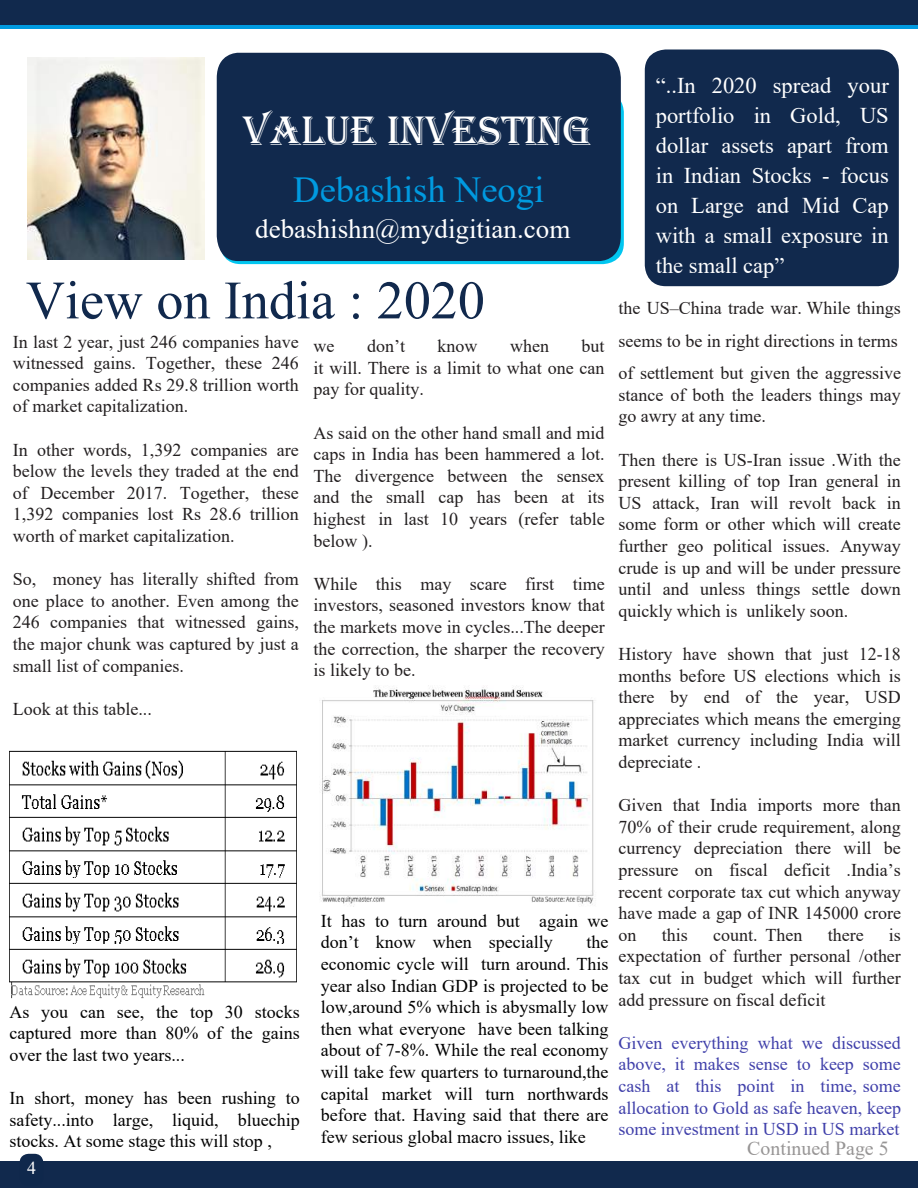
<style>
.page{position:relative;width:918px;height:1188px;background:#fff}
.page>*{position:absolute;margin:0;border:0;box-sizing:border-box;transform-origin:0 0}
.t1{font:54px "Times New Roman";color:#11294d}
.t2{font:42.3px "Algerian";color:#fff}
.t3{font:36.6px "Times New Roman";color:#009ae0}
.t4{font:27px "Times New Roman";color:#fff}
.t5{font:22.5px/30px "Times New Roman";color:#fff;text-align:justify}
.t6{font:19.95px "Times New Roman";color:#979595}
.t7{font:18px/21.6px "Times New Roman";color:#231f20;text-align:justify}
.t8{font:18px/21.6px "Times New Roman";color:#000;text-align:justify}
.t9{font:18px/21.6px "Times New Roman";color:#4040aa;text-align:justify}
.t10{font:18px "Times New Roman";color:#fff}
.s1{font-style:inherit}
</style>
<div class="page">
<div style="left:0;top:0;width:918px;height:29px;background:#009ae0"></div>
<div style="left:220px;top:91px;width:404px;height:173px;background:#01c6f0;border-radius:21px"></div>
<div style="left:217px;top:53px;width:404px;height:208px;background:#11294d"></div>
<div style="left:0;top:0;width:918px;height:25px;background:#11294d"></div>
<img style="left:27px;top:58px;width:177px;height:202px">
<div style="left:645px;top:50px;width:254px;height:236px;background:#11294d;border-radius:21px"></div>
<div style="left:0;top:1162px;width:918px;height:26px;background:#11294d"></div>
<div style="left:20px;top:1154px;width:23px;height:32px;background:#0f284c;border-radius:9px"></div>
<img style="left:9px;top:750px;width:288px;height:249px">
<img style="left:320px;top:687px;width:274px;height:220px">
<h2 class="t2" style="left:243px;top:107px;width:49px">ESTING</h2>
<h3 class="t3" style="left:293px;top:164px;width:253px">Debashish Neogi</h3>
<h3 class="t4" style="left:255px;top:210px;width:317px">debashishn@mydigitian.com</h3>
<h1 class="t1" style="left:26px;top:262px;width:460px">View on India : 2020</h1>
<p class="t7" style="left:314px;top:335px;width:22px">we</p>
<p class="t7" style="left:367px;top:335px;width:39px">don’t</p>
<p class="t7" style="left:438px;top:335px;width:41px">know</p>
<p class="t7" style="left:510px;top:335px;width:40px">when</p>
<p class="t7" style="left:13px;top:330px;width:287px">In last 2 year, just 246 companies have witnessed gains. Together, these 246 companies added Rs 29.8 trillion worth of market capitalization.</p>
<p class="t7" style="left:13px;top:438px;width:287px">In other words, 1,392 companies are below the levels they traded at the end of December 2017. Together, these 1,392 companies lost Rs 28.6 trillion worth of market capitalization.</p>
<p class="t7" style="left:13px;top:568px;width:287px">So, money has literally shifted from one place to another. Even among the 246 companies that witnessed gains, the major chunk was captured by just a small list of companies.</p>
<p class="t7" style="left:13px;top:697px;width:140px">Look at this table...</p>
<p class="t7" style="left:314px;top:335px;width:293px;text-indent:268px">but it will. There is a limit to what one can pay for quality.</p>
<p class="t7" style="left:314px;top:421px;width:293px">As said on the other hand small and mid caps in India has been hammered a lot.<br>The divergence between the sensex and the small cap has been at its highest in last 10 years (refer table below ).</p>
<p class="t7" style="left:314px;top:572px;width:293px">While this may scare first time investors, seasoned investors know that the markets move in cycles...The deeper the correction, the sharper the recovery is likely to be.</p>
<p class="t8" style="left:9px;top:1000px;width:292px">As you can see, the top 30 stocks captured more than 80% of the gains over the last two years...</p>
<p class="t8" style="left:9px;top:1087px;width:292px">In short, money has been rushing to safety...into large, liquid, bluechip stocks. At some stage this will stop ,</p>
<p class="t10" style="left:27px;top:1155px;width:10px">4</p>
<p class="t8" style="left:321px;top:909px;width:289px">It has to turn around but again we don’t know when specially</p>
<p class="t8" style="left:321px;top:931px;width:289px;text-indent:266px">the economic cycle will turn around. This year also Indian GDP is projected to be low,around 5% which is abysmally low then what everyone have been talking about of 7-8%. While the real economy will take few quarters to turnaround,the capital market will turn northwards before that. Having said that there are few serious global macro issues, like</p>
<p class="t5" style="left:656px;top:70px;width:235px"><span class="s1">“..</span>In 2020 spread your portfolio in Gold, US dollar assets apart from in Indian Stocks - focus on Large and Mid Cap with a small exposure in the small cap<span class="s1">”</span></p>
<p class="t7" style="left:618px;top:292px;width:284px;line-height:32.4px;text-align:left">the US–China trade war. While things seems to be in right directions in terms of settlement but given the aggressive</p>
<p class="t7" style="left:618px;top:383px;width:284px">stance of both the leaders things may go awry at any time.</p>
<p class="t7" style="left:618px;top:448px;width:284px">Then there is US-Iran issue .With the present killing of top Iran general in US attack, Iran will revolt back in some form or other which will create further geo political issues. Anyway crude is up and will be under pressure until and unless things settle down quickly which is unlikely soon.</p>
<p class="t7" style="left:618px;top:643px;width:284px">History have shown that just 12-18 months before US elections which is there by end of the year, USD appreciates which means the emerging market currency including India will depreciate .</p>
<p class="t7" style="left:618px;top:794px;width:284px">Given that India imports more than 70% of their crude requirement, along currency depreciation there will be pressure on fiscal deficit .India’s recent corporate tax cut which anyway have made a gap of INR 145000 crore on</p>
<p class="t7" style="left:618px;top:923px;width:284px;text-indent:270px">is expectation of further personal /other tax cut in budget which will further add pressure on fiscal deficit</p>
<p class="t9" style="left:618px;top:1031px;width:284px">Given everything what we discussed above, it makes sense to keep some cash at this point in time, some allocation to Gold as safe heaven, keep some investment in USD in US market</p>
<p class="t7" style="left:662px;top:923px;width:28px">this</p>
<p class="t7" style="left:713px;top:923px;width:91px">count. Then</p>
<p class="t7" style="left:828px;top:923px;width:37px">there</p>
<p class="t6" style="left:747px;top:1134px;width:143px">Continued Page 5</p>
</div>
